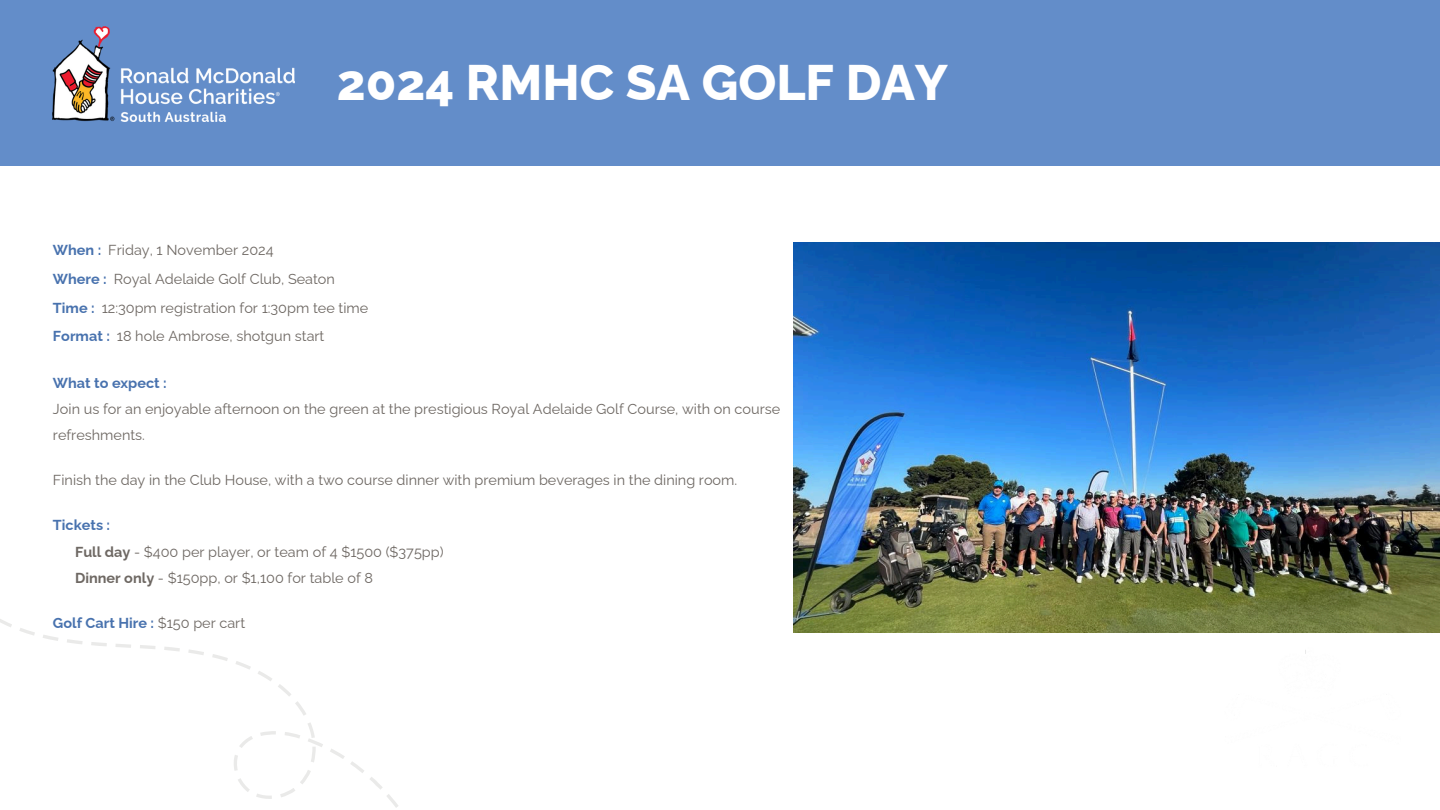
<style>
.page{position:relative;width:1440px;height:810px;background:#fff}
.page>*{position:absolute;margin:0;border:0;box-sizing:border-box;transform-origin:0 0}
.t1{font:800 50px "Raleway";color:#fff}
.t2{font:14.4px/28.6px "Raleway";color:#6e6863}
.t3{font:700 14.4px "Raleway";color:#4872ae}
.s1{font-weight:700;color:#4872ae}
.s2{font-weight:700}
.s3{font-weight:400;color:#6e6863}
</style>
<div class="page">
<div style="left:0;top:0;width:1440px;height:166px;background:#638dc9"></div>
<img style="left:53px;top:27px;width:241px;height:94px">
<img style="left:1194px;top:632px;width:238px;height:22px">
<img style="left:793px;top:243px;width:647px;height:389px">
<svg style="left:0;top:619px;width:398px;height:189px"></svg>
<p class="t1" style="left:337px;top:53px;width:613px">2024 RMHC SA GOLF DAY</p>
<p class="t3" style="left:53px;top:242px;width:50px">When :</p>
<p class="t2" style="left:108px;top:236px;width:167px">Friday, 1 November 2024</p>
<p class="t3" style="left:53px;top:270px;width:55px">Where :</p>
<p class="t2" style="left:114px;top:265px;width:223px">Royal Adelaide Golf Club, Seaton</p>
<p class="t3" style="left:53px;top:299px;width:43px">Time :</p>
<p class="t2" style="left:53px;top:293px;width:317px;text-indent:49px">12:30pm registration for 1:30pm tee time<br><span class="s1">Format :</span></p>
<p class="t2" style="left:117px;top:322px;width:209px">18 hole Ambrose, shotgun start</p>
<p class="t3" style="left:53px;top:374px;width:115px">What to expect :</p>
<p class="t2" style="left:53px;top:396px;width:729px;line-height:26.3px">Join us for an enjoyable afternoon on the green at the prestigious Royal Adelaide Golf Course, with on course refreshments.</p>
<p class="t2" style="left:53px;top:466px;width:686px">Finish the day in the Club House, with a two course dinner with premium beverages in the dining room.</p>
<p class="t3" style="left:53px;top:517px;width:59px">Tickets :</p>
<p class="t2" style="left:75px;top:537px;width:370px"><span class="s2">Full day</span> - $400 per player, or team of 4 $1500 ($375pp)</p>
<p class="t2" style="left:75px;top:563px;width:299px"><span class="s2">Dinner only</span> - $150pp, or $1,100 for table of 8</p>
<p class="t3" style="left:53px;top:614px;width:194px">Golf Cart Hire : <span class="s3">$150 per cart</span></p>
</div>
